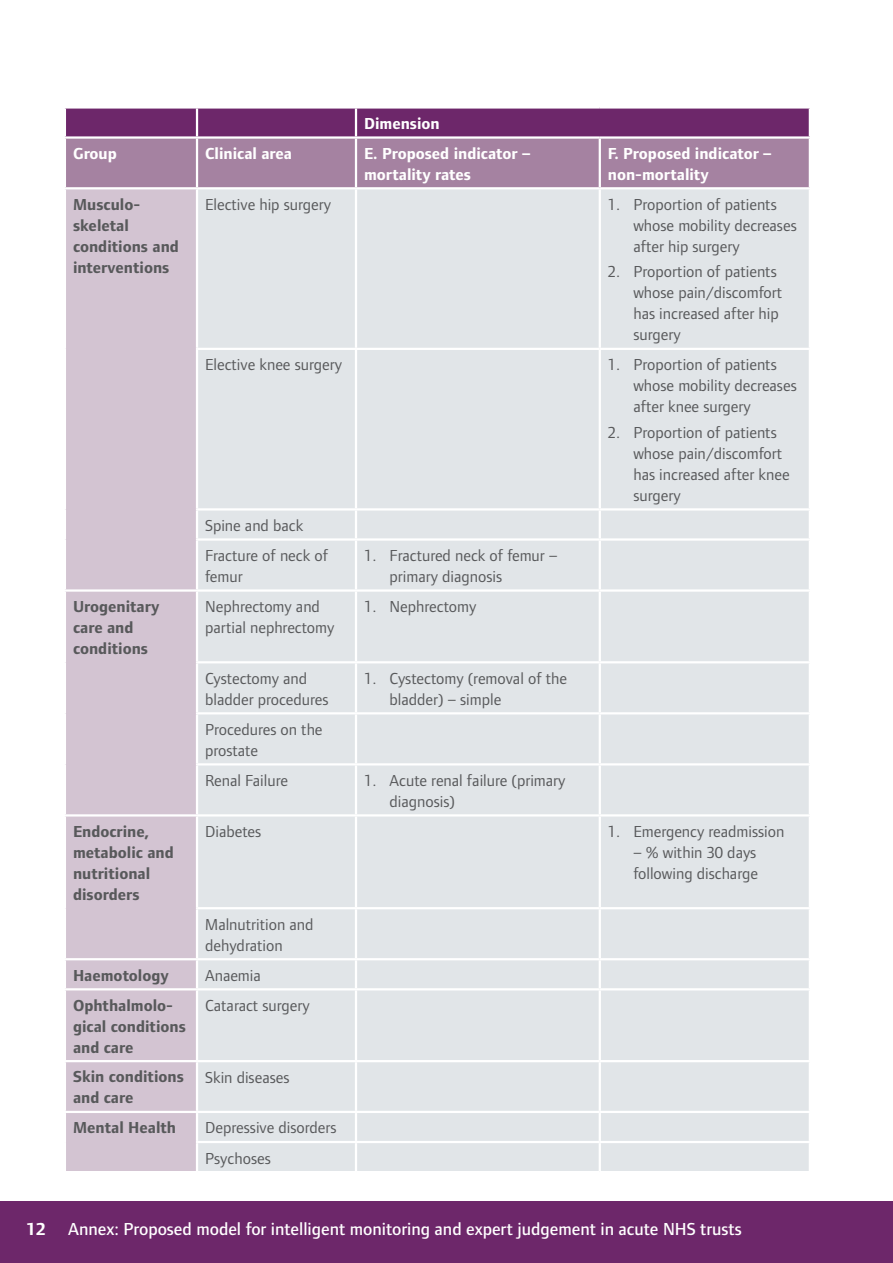
<style>
.page{position:relative;width:893px;height:1263px;background:#fff}
.page>*{position:absolute;margin:0;border:0;box-sizing:border-box;transform-origin:0 0}
.t1{font:500 18px "Foundry Form Sans";color:#fff}
.t2{font:700 18px "Foundry Form Sans";color:#fff}
.TableAB{font:16.5px/21px "Foundry Form Sans";color:#58595b}
.TableText{font:16.5px/21px "Foundry Form Sans";color:#58595b}
.TableTextBold{font:700 16.5px/21px "Foundry Form Sans";color:#58595b}
.TableHead{font:700 16.5px/21px "Foundry Form Sans";color:#fff}
</style>
<div class="page">
<div style="left:0;top:1201px;width:893px;height:62px;background:#6d276a"></div>
<svg style="left:66px;top:109px;width:743px;height:78px;background:#90618d"></svg>
<div style="left:66px;top:189px;width:130px;height:982px;background:#d3c4d2"></div>
<div style="left:198px;top:189px;width:611px;height:982px;background:#e1e5e8"></div>
<hr style="left:64px;top:136px;width:133px;height:3px;background:#fff">
<hr style="left:197px;top:136px;width:159px;height:3px;background:#fff">
<hr style="left:356px;top:136px;width:244px;height:3px;background:#fff">
<hr style="left:600px;top:136px;width:211px;height:3px;background:#fff">
<hr style="left:196px;top:348px;width:160px;height:2px;background:#fff">
<hr style="left:356px;top:348px;width:244px;height:2px;background:#fff">
<hr style="left:600px;top:348px;width:211px;height:2px;background:#fff">
<hr style="left:196px;top:508px;width:160px;height:2px;background:#fff">
<hr style="left:356px;top:508px;width:244px;height:2px;background:#fff">
<hr style="left:600px;top:508px;width:211px;height:2px;background:#fff">
<hr style="left:196px;top:538px;width:160px;height:3px;background:#fff">
<hr style="left:356px;top:538px;width:244px;height:3px;background:#fff">
<hr style="left:600px;top:538px;width:211px;height:3px;background:#fff">
<hr style="left:64px;top:589px;width:133px;height:3px;background:#fff">
<hr style="left:197px;top:589px;width:159px;height:3px;background:#fff">
<hr style="left:356px;top:589px;width:244px;height:3px;background:#fff">
<hr style="left:600px;top:589px;width:211px;height:3px;background:#fff">
<hr style="left:196px;top:661px;width:160px;height:2px;background:#fff">
<hr style="left:356px;top:661px;width:244px;height:2px;background:#fff">
<hr style="left:600px;top:661px;width:211px;height:2px;background:#fff">
<hr style="left:196px;top:712px;width:160px;height:2px;background:#fff">
<hr style="left:356px;top:712px;width:244px;height:2px;background:#fff">
<hr style="left:600px;top:712px;width:211px;height:2px;background:#fff">
<hr style="left:196px;top:763px;width:160px;height:2px;background:#fff">
<hr style="left:356px;top:763px;width:244px;height:2px;background:#fff">
<hr style="left:600px;top:763px;width:211px;height:2px;background:#fff">
<hr style="left:64px;top:814px;width:133px;height:2px;background:#fff">
<hr style="left:197px;top:814px;width:159px;height:2px;background:#fff">
<hr style="left:356px;top:814px;width:244px;height:2px;background:#fff">
<hr style="left:600px;top:814px;width:211px;height:2px;background:#fff">
<hr style="left:196px;top:907px;width:160px;height:2px;background:#fff">
<hr style="left:356px;top:907px;width:244px;height:2px;background:#fff">
<hr style="left:600px;top:907px;width:211px;height:2px;background:#fff">
<hr style="left:64px;top:958px;width:133px;height:2px;background:#fff">
<hr style="left:197px;top:958px;width:159px;height:2px;background:#fff">
<hr style="left:356px;top:958px;width:244px;height:2px;background:#fff">
<hr style="left:600px;top:958px;width:211px;height:2px;background:#fff">
<hr style="left:64px;top:988px;width:133px;height:2px;background:#fff">
<hr style="left:197px;top:988px;width:159px;height:2px;background:#fff">
<hr style="left:356px;top:988px;width:244px;height:2px;background:#fff">
<hr style="left:600px;top:988px;width:211px;height:2px;background:#fff">
<hr style="left:64px;top:1060px;width:133px;height:2px;background:#fff">
<hr style="left:197px;top:1060px;width:159px;height:2px;background:#fff">
<hr style="left:356px;top:1060px;width:244px;height:2px;background:#fff">
<hr style="left:600px;top:1060px;width:211px;height:2px;background:#fff">
<hr style="left:64px;top:1111px;width:133px;height:2px;background:#fff">
<hr style="left:197px;top:1111px;width:159px;height:2px;background:#fff">
<hr style="left:356px;top:1111px;width:244px;height:2px;background:#fff">
<hr style="left:600px;top:1111px;width:211px;height:2px;background:#fff">
<hr style="left:196px;top:1141px;width:160px;height:2px;background:#fff">
<hr style="left:356px;top:1141px;width:244px;height:2px;background:#fff">
<hr style="left:600px;top:1141px;width:211px;height:2px;background:#fff">
<hr style="left:196px;top:109px;width:2px;height:27px;background:#fff">
<hr style="left:355px;top:109px;width:2px;height:27px;background:#fff">
<hr style="left:196px;top:139px;width:2px;height:48px;background:#fff">
<hr style="left:355px;top:139px;width:2px;height:48px;background:#fff">
<hr style="left:599px;top:139px;width:2px;height:48px;background:#fff">
<hr style="left:355px;top:189px;width:2px;height:159px;background:#fff">
<hr style="left:599px;top:189px;width:2px;height:159px;background:#fff">
<hr style="left:355px;top:350px;width:2px;height:158px;background:#fff">
<hr style="left:599px;top:350px;width:2px;height:158px;background:#fff">
<hr style="left:355px;top:510px;width:2px;height:28px;background:#fff">
<hr style="left:599px;top:510px;width:2px;height:28px;background:#fff">
<hr style="left:355px;top:541px;width:2px;height:48px;background:#fff">
<hr style="left:599px;top:541px;width:2px;height:48px;background:#fff">
<hr style="left:355px;top:592px;width:2px;height:69px;background:#fff">
<hr style="left:599px;top:592px;width:2px;height:69px;background:#fff">
<hr style="left:355px;top:663px;width:2px;height:49px;background:#fff">
<hr style="left:599px;top:663px;width:2px;height:49px;background:#fff">
<hr style="left:355px;top:714px;width:2px;height:49px;background:#fff">
<hr style="left:599px;top:714px;width:2px;height:49px;background:#fff">
<hr style="left:355px;top:765px;width:2px;height:49px;background:#fff">
<hr style="left:599px;top:765px;width:2px;height:49px;background:#fff">
<hr style="left:355px;top:816px;width:2px;height:91px;background:#fff">
<hr style="left:599px;top:816px;width:2px;height:91px;background:#fff">
<hr style="left:355px;top:909px;width:2px;height:49px;background:#fff">
<hr style="left:599px;top:909px;width:2px;height:49px;background:#fff">
<hr style="left:355px;top:960px;width:2px;height:28px;background:#fff">
<hr style="left:599px;top:960px;width:2px;height:28px;background:#fff">
<hr style="left:355px;top:990px;width:2px;height:70px;background:#fff">
<hr style="left:599px;top:990px;width:2px;height:70px;background:#fff">
<hr style="left:355px;top:1062px;width:2px;height:49px;background:#fff">
<hr style="left:599px;top:1062px;width:2px;height:49px;background:#fff">
<hr style="left:355px;top:1113px;width:2px;height:28px;background:#fff">
<hr style="left:599px;top:1113px;width:2px;height:28px;background:#fff">
<hr style="left:355px;top:1143px;width:2px;height:28px;background:#fff">
<hr style="left:599px;top:1143px;width:2px;height:28px;background:#fff">
<p class="TableHead" style="left:364px;top:113px;width:77px">Dimension</p>
<p class="TableHead" style="left:73px;top:143px;width:45px">Group</p>
<p class="TableHead" style="left:205px;top:143px;width:88px">Clinical area</p>
<p class="TableHead" style="left:364px;top:143px;width:168px">E. Proposed indicator – mortality rates</p>
<p class="TableHead" style="left:608px;top:143px;width:165px">F. Proposed indicator – non-mortality</p>
<p class="TableTextBold" style="left:73px;top:194px;width:107px">Musculo&shy;skeletal conditions and interventions</p>
<p class="TableText" style="left:205px;top:194px;width:127px">Elective hip surgery</p>
<p class="TableAB" style="left:633px;top:194px;width:165px;text-indent:-26px">1. Proportion of patients whose mobility decreases after hip surgery</p>
<p class="TableAB" style="left:633px;top:261px;width:150px;text-indent:-26px">2. Proportion of patients whose pain/discomfort has increased after hip surgery</p>
<p class="TableText" style="left:205px;top:354px;width:138px">Elective knee surgery</p>
<p class="TableAB" style="left:633px;top:354px;width:165px;text-indent:-26px">1. Proportion of patients whose mobility decreases after knee surgery</p>
<p class="TableAB" style="left:633px;top:422px;width:158px;text-indent:-26px">2. Proportion of patients whose pain/discomfort has increased after knee surgery</p>
<p class="TableText" style="left:205px;top:515px;width:100px">Spine and back</p>
<p class="TableText" style="left:205px;top:545px;width:125px">Fracture of neck of femur</p>
<p class="TableAB" style="left:390px;top:545px;width:169px;text-indent:-26px">1. Fractured neck of femur – primary diagnosis</p>
<p class="TableTextBold" style="left:73px;top:596px;width:88px">Urogenitary care and conditions</p>
<p class="TableText" style="left:205px;top:596px;width:131px">Nephrectomy and partial nephrectomy</p>
<p class="TableAB" style="left:364px;top:596px;width:114px">1. Nephrectomy</p>
<p class="TableText" style="left:205px;top:668px;width:125px">Cystectomy and bladder procedures</p>
<p class="TableAB" style="left:390px;top:668px;width:179px;text-indent:-26px">1. Cystectomy (removal of the bladder) – simple</p>
<p class="TableText" style="left:205px;top:719px;width:119px">Procedures on the prostate</p>
<p class="TableText" style="left:205px;top:770px;width:84px">Renal Failure</p>
<p class="TableAB" style="left:390px;top:770px;width:177px;text-indent:-26px">1. Acute renal failure (primary diagnosis)</p>
<p class="TableTextBold" style="left:73px;top:821px;width:102px">Endocrine, metabolic and nutritional disorders</p>
<p class="TableText" style="left:205px;top:821px;width:58px">Diabetes</p>
<p class="TableAB" style="left:608px;top:821px;width:178px">1. Emergency readmission</p>
<p class="TableAB" style="left:633px;top:842px;width:126px">– % within 30 days following discharge</p>
<p class="TableText" style="left:205px;top:913px;width:110px">Malnutrition and dehydration</p>
<p class="TableTextBold" style="left:73px;top:964px;width:97px">Haemotology</p>
<p class="TableText" style="left:205px;top:965px;width:57px">Anaemia</p>
<p class="TableTextBold" style="left:73px;top:994px;width:114px">Ophthalmolo&shy;gical conditions and care</p>
<p class="TableText" style="left:205px;top:995px;width:106px">Cataract surgery</p>
<p class="TableTextBold" style="left:73px;top:1066px;width:112px">Skin conditions and care</p>
<p class="TableText" style="left:205px;top:1066px;width:86px">Skin diseases</p>
<p class="TableTextBold" style="left:73px;top:1117px;width:105px">Mental Health</p>
<p class="TableText" style="left:205px;top:1117px;width:133px">Depressive disorders</p>
<p class="TableText" style="left:205px;top:1147px;width:67px">Psychoses</p>
<p class="t2" style="left:27px;top:1219px;width:21px">12</p>
<p class="t1" style="left:68px;top:1219px;width:675px">Annex: Proposed model for intelligent monitoring and expert judgement in acute NHS trusts</p>
</div>
